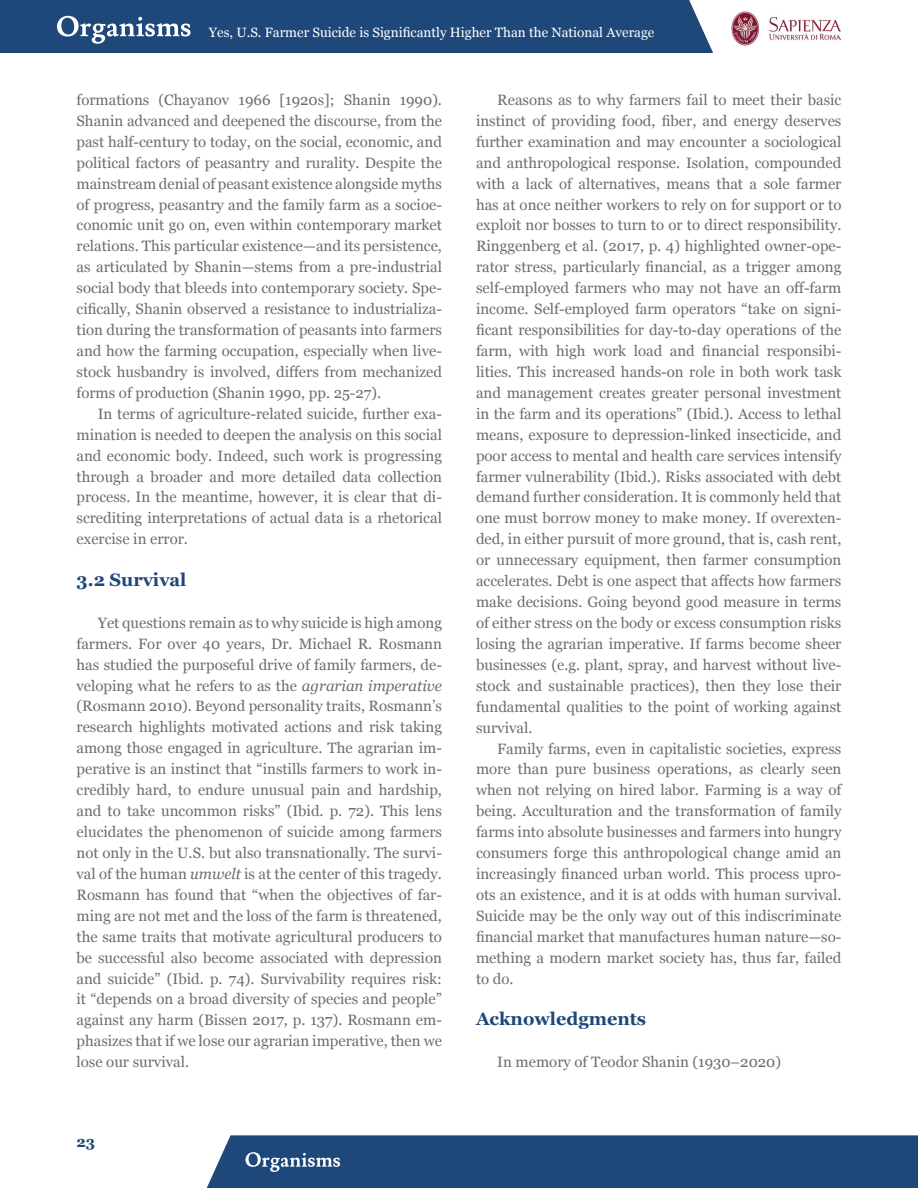
<style>
.page{position:relative;width:918px;height:1188px;background:#fff}
.page>*{position:absolute;margin:0;border:0;box-sizing:border-box;transform-origin:0 0}
.t1{font:700 18px "Georgia";color:#1f487a}
.t2{font:15px/20.9px "Georgia";color:#6c6d70;text-align:justify}
.t3{font:700 15px "Georgia";color:#1f487a}
.t4{font:13.5px "Georgia";color:#fff}
.s1{font-style:italic}
</style>
<div class="page">
<img style="left:731px;top:11px;width:110px;height:35px">
<div style="left:0;top:0;width:713px;height:53px;background:#1f487a"></div>
<div style="left:207px;top:1135px;width:711px;height:53px;background:#1f487a"></div>
<p class="t4" style="left:209px;top:22px;width:447px">Yes, U.S. Farmer Suicide is Significantly Higher Than the National Average</p>
<p class="t2" style="left:77px;top:89px;width:367px">formations (Chayanov 1966 [1920s]; Shanin 1990).<br>Shanin advanced and deepened the discourse, from the past half-century to today, on the social, economic, and political factors of peasantry and rurality. Despite the mainstream denial of peasant existence alongside myths of progress, peasantry and the family farm as a socioe&shy;conomic unit go on, even within contemporary market relations. This particular existence—and its persistence, as articulated by Shanin—stems from a pre-industrial social body that bleeds into contemporary society. Spe&shy;cifically, Shanin observed a resistance to industrializa&shy;tion during the transformation of peasants into farmers and how the farming occupation, especially when live&shy;stock husbandry is involved, differs from mechanized forms of production (Shanin 1990, pp. 25-27).</p>
<p class="t2" style="left:77px;top:403px;width:367px;text-indent:21px">In terms of agriculture-related suicide, further exa&shy;mination is needed to deepen the analysis on this social and economic body. Indeed, such work is progressing through a broader and more detailed data collection process. In the meantime, however, it is clear that di&shy;screditing interpretations of actual data is a rhetorical exercise in error.</p>
<p class="t1" style="left:77px;top:566px;width:111px">3.2 Survival</p>
<p class="t2" style="left:77px;top:612px;width:367px;text-indent:21px">Yet questions remain as to why suicide is high among farmers. For over 40 years, Dr. Michael R. Rosmann has studied the purposeful drive of family farmers, de&shy;veloping what he refers to as the <span class="s1">agrarian imperative </span>(Rosmann 2010). Beyond personality traits, Rosmann’s research highlights motivated actions and risk taking among those engaged in agriculture. The agrarian im&shy;perative is an instinct that “instills farmers to work in&shy;credibly hard, to endure unusual pain and hardship, and to take uncommon risks” (Ibid. p. 72). This lens elucidates the phenomenon of suicide among farmers not only in the U.S. but also transnationally. The survi&shy;val of the human <span class="s1">umwelt</span> is at the center of this tragedy.<br>Rosmann has found that “when the objectives of far&shy;ming are not met and the loss of the farm is threatened, the same traits that motivate agricultural producers to be successful also become associated with depression and suicide” (Ibid. p. 74). Survivability requires risk: it “depends on a broad diversity of species and people” against any harm (Bissen 2017, p. 137). Rosmann em&shy;phasizes that if we lose our agrarian imperative, then we lose our survival.</p>
<p class="t3" style="left:77px;top:1130px;width:20px">23</p>
<p class="t2" style="left:476px;top:89px;width:367px;text-indent:21px">Reasons as to why farmers fail to meet their basic instinct of providing food, fiber, and energy deserves further examination and may encounter a sociological and anthropological response. Isolation, compounded with a lack of alternatives, means that a sole farmer has at once neither workers to rely on for support or to exploit nor bosses to turn to or to direct responsibility.<br>Ringgenberg et al. (2017, p. 4) highlighted owner-ope&shy;rator stress, particularly financial, as a trigger among self-employed farmers who may not have an off-farm income. Self-employed farm operators “take on signi&shy;ficant responsibilities for day-to-day operations of the farm, with high work load and financial responsibi&shy;lities. This increased hands-on role in both work task and management creates greater personal investment in the farm and its operations” (Ibid.). Access to lethal means, exposure to depression-linked insecticide, and poor access to mental and health care services intensify farmer vulnerability (Ibid.). Risks associated with debt demand further consideration. It is commonly held that one must borrow money to make money. If overexten&shy;ded, in either pursuit of more ground, that is, cash rent, or unnecessary equipment, then farmer consumption accelerates. Debt is one aspect that affects how farmers make decisions. Going beyond good measure in terms of either stress on the body or excess consumption risks losing the agrarian imperative. If farms become sheer businesses (e.g. plant, spray, and harvest without live&shy;stock and sustainable practices), then they lose their fundamental qualities to the point of working against survival.</p>
<p class="t2" style="left:476px;top:737px;width:367px;text-indent:21px">Family farms, even in capitalistic societies, express more than pure business operations, as clearly seen when not relying on hired labor. Farming is a way of being. Acculturation and the transformation of family farms into absolute businesses and farmers into hungry consumers forge this anthropological change amid an increasingly financed urban world. This process upro&shy;ots an existence, and it is at odds with human survival.<br>Suicide may be the only way out of this indiscriminate financial market that manufactures human nature—so&shy;mething a modern market society has, thus far, failed to do.</p>
<p class="t1" style="left:476px;top:1006px;width:172px">Acknowledgments</p>
<p class="t2" style="left:497px;top:1051px;width:285px">In memory of Teodor Shanin (1930–2020)</p>
</div>
